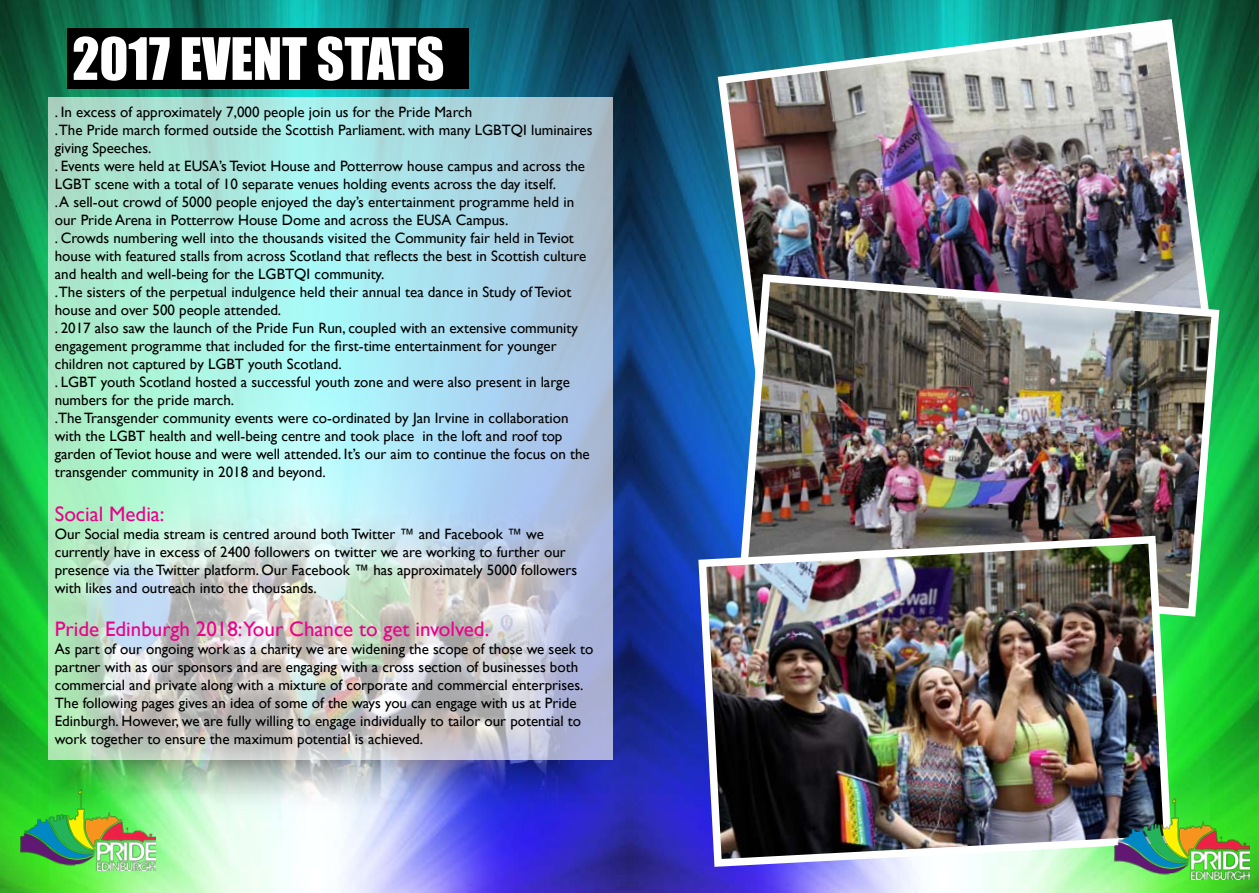
<style>
.page{position:relative;width:1259px;height:893px;background:#fff}
.page>*{position:absolute;margin:0;border:0;box-sizing:border-box;transform-origin:0 0}
.t1{font:54px "Impact";color:#fff}
.t2{font:21px "Gill Sans";color:#ec008c}
.t3{font:15px/18px "Gill Sans";color:#000}
</style>
<div class="page">
<img style="left:0;top:0;width:1259px;height:893px">
<img style="left:33px;top:494px;width:575px;height:322px">
<img style="left:20px;top:790px;width:135px;height:80px">
<div style="left:67px;top:28px;width:401px;height:61px;background:#000"></div>
<svg style="left:48px;top:98px;width:564px;height:662px;background:#b4dcdb"></svg>
<img style="left:713px;top:15px;width:501px;height:371px">
<img style="left:735px;top:270px;width:488px;height:351px">
<img style="left:694px;top:532px;width:481px;height:339px">
<img style="left:1114px;top:799px;width:135px;height:80px">
<h1 class="t1" style="left:72px;top:17px;width:374px">2017 EVENT STATS</h1>
<p class="t3" style="left:55px;top:104px;width:539px">. In excess of approximately 7,000 people join us for the Pride March<br>.The Pride march formed outside the Scottish Parliament. with many LGBTQI luminaires giving Speeches.<br>. Events were held at EUSA’s Teviot House and Potterrow house campus and across the LGBT scene with a total of 10 separate venues holding events across the day itself.<br>. A sell-out crowd of 5000 people enjoyed the day’s entertainment programme held in our Pride Arena in Potterrow House Dome and across the EUSA Campus.<br>. Crowds numbering well into the thousands visited the Community fair held in Teviot house with featured stalls from across Scotland that reflects the best in Scottish culture and health and well-being for the LGBTQI community.<br>.The sisters of the perpetual indulgence held their annual tea dance in Study of Teviot house and over 500 people attended.<br>. 2017 also saw the launch of the Pride Fun Run, coupled with an extensive community engagement programme that included for the first-time entertainment for younger children not captured by LGBT youth Scotland.<br>. LGBT youth Scotland hosted a successful youth zone and were also present in large numbers for the pride march.<br>.The Transgender community events were co-ordinated by Jan Irvine in collaboration with the LGBT health and well-being centre and took place in the loft and roof top garden of Teviot house and were well attended. It’s our aim to continue the focus on the transgender community in 2018 and beyond.</p>
<h2 class="t2" style="left:55px;top:501px;width:111px">Social Media:</h2>
<p class="t3" style="left:55px;top:525px;width:524px">Our Social media stream is centred around both Twitter ™ and Facebook ™ we currently have in excess of 2400 followers on twitter we are working to further our presence via the Twitter platform. Our Facebook ™ has approximately 5000 followers with likes and outreach into the thousands.</p>
<h2 class="t2" style="left:55px;top:617px;width:436px">Pride Edinburgh 2018:Your Chance to get involved.</h2>
<p class="t3" style="left:55px;top:640px;width:540px">As part of our ongoing work as a charity we are widening the scope of those we seek to partner with as our sponsors and are engaging with a cross section of businesses both commercial and private along with a mixture of corporate and commercial enterprises.<br>The following pages gives an idea of some of the ways you can engage with us at Pride Edinburgh. However, we are fully willing to engage individually to tailor our potential to work together to ensure the maximum potential is achieved.</p>
</div>
